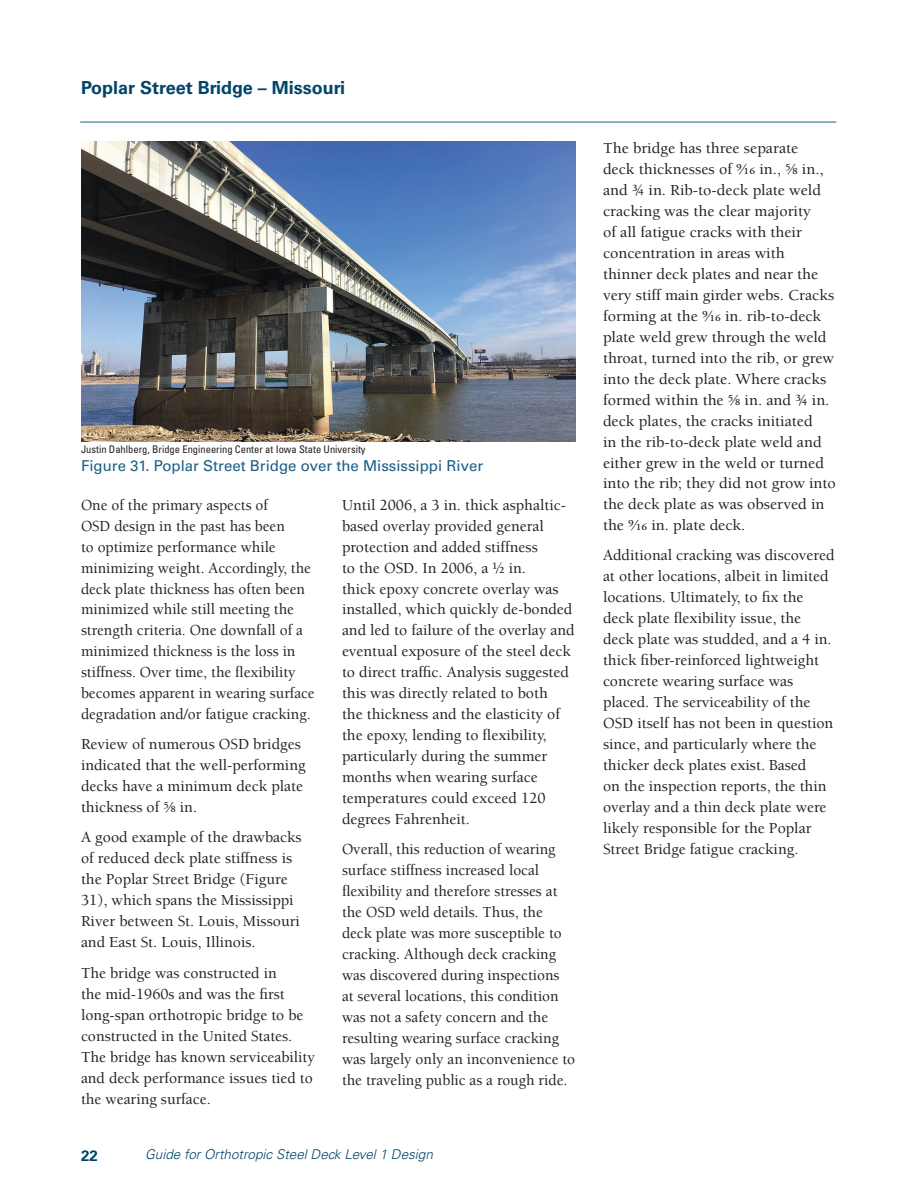
<style>
.page{position:relative;width:918px;height:1188px;background:#fff}
.page>*{position:absolute;margin:0;border:0;box-sizing:border-box;transform-origin:0 0}
.t1{font:700 18px "Univers LT Std";color:#00446a}
.Body_text{font:500 15.75px/21px "Berkeley Std";color:#231f20}
.t2{font:15px "Univers LT Std";color:#1a5d85}
.t3{font:700 15px "Univers";color:#00446a}
.t4{font:italic 300 13.5px "Univers LT Std";color:#00446a}
.Source{font:condensed 10.5px "Univers LT Std";color:#231f20}
.s1{font-family:"Adobe Garamond Pro";font-weight:400}
</style>
<div class="page">
<hr style="left:80px;top:122px;width:756px;height:1px;background:#1a5d85">
<img style="left:81px;top:141px;width:495px;height:301px">
<h2 class="t1" style="left:81px;top:77px;width:266px">Poplar Street Bridge – Missouri</h2>
<p class="Source" style="left:81px;top:442px;width:286px">Justin Dahlberg, Bridge Engineering Center at Iowa State University</p>
<p class="t2" style="left:81px;top:457px;width:404px">Figure 31. Poplar Street Bridge over the Mississippi River</p>
<p class="Body_text" style="left:81px;top:494px;width:235px">One of the primary aspects of<br>OSD design in the past has been<br>to optimize performance while minimizing weight. Accordingly, the deck plate thickness has often been minimized while still meeting the strength criteria. One downfall of a minimized thickness is the loss in stiffness. Over time, the flexibility becomes apparent in wearing surface degradation and/or fatigue cracking.</p>
<p class="Body_text" style="left:81px;top:734px;width:226px">Review of numerous OSD bridges indicated that the well-performing decks have a minimum deck plate thickness of <span class="s1">5/8</span> in.</p>
<p class="Body_text" style="left:81px;top:827px;width:222px">A good example of the drawbacks of reduced deck plate stiffness is the Poplar Street Bridge (Figure<br>31), which spans the Mississippi<br>River between St. Louis, Missouri and East St. Louis, Illinois.</p>
<p class="Body_text" style="left:81px;top:963px;width:236px">The bridge was constructed in<br>the mid-1960s and was the first long-span orthotropic bridge to be constructed in the United States.<br>The bridge has known serviceability and deck performance issues tied to the wearing surface.</p>
<p class="Body_text" style="left:342px;top:494px;width:234px">Until 2006, a 3 in. thick asphaltic&shy;based overlay provided general protection and added stiffness<br>to the OSD. In 2006, a 1/2 in.<br>thick epoxy concrete overlay was installed, which quickly de-bonded and led to failure of the overlay and eventual exposure of the steel deck to direct traffic. Analysis suggested this was directly related to both<br>the thickness and the elasticity of the epoxy, lending to flexibility, particularly during the summer months when wearing surface temperatures could exceed 120 degrees Fahrenheit.</p>
<p class="Body_text" style="left:342px;top:839px;width:235px">Overall, this reduction of wearing surface stiffness increased local flexibility and therefore stresses at the OSD weld details. Thus, the deck plate was more susceptible to cracking. Although deck cracking was discovered during inspections<br>at several locations, this condition was not a safety concern and the resulting wearing surface cracking was largely only an inconvenience to the traveling public as a rough ride.</p>
<p class="t3" style="left:81px;top:1147px;width:18px">22</p>
<p class="t4" style="left:145px;top:1146px;width:289px">Guide for Orthotropic Steel Deck Level 1 Design</p>
<p class="Body_text" style="left:603px;top:137px;width:234px">The bridge has three separate<br>deck thicknesses of <span class="s1">9/16</span> in., <span class="s1">5/8</span> in., and 3/4 in. Rib-to-deck plate weld cracking was the clear majority<br>of all fatigue cracks with their concentration in areas with thinner deck plates and near the very stiff main girder webs. Cracks forming at the <span class="s1">9/16</span> in. rib-to-deck plate weld grew through the weld throat, turned into the rib, or grew into the deck plate. Where cracks formed within the <span class="s1">5/8</span> in. and 3/4 in. deck plates, the cracks initiated<br>in the rib-to-deck plate weld and either grew in the weld or turned into the rib; they did not grow into the deck plate as was observed in the <span class="s1">9/16</span> in. plate deck.</p>
<p class="Body_text" style="left:603px;top:545px;width:233px">Additional cracking was discovered at other locations, albeit in limited locations. Ultimately, to fix the deck plate flexibility issue, the deck plate was studded, and a 4 in. thick fiber-reinforced lightweight concrete wearing surface was placed. The serviceability of the OSD itself has not been in question since, and particularly where the thicker deck plates exist. Based<br>on the inspection reports, the thin overlay and a thin deck plate were likely responsible for the Poplar Street Bridge fatigue cracking.</p>
</div>
